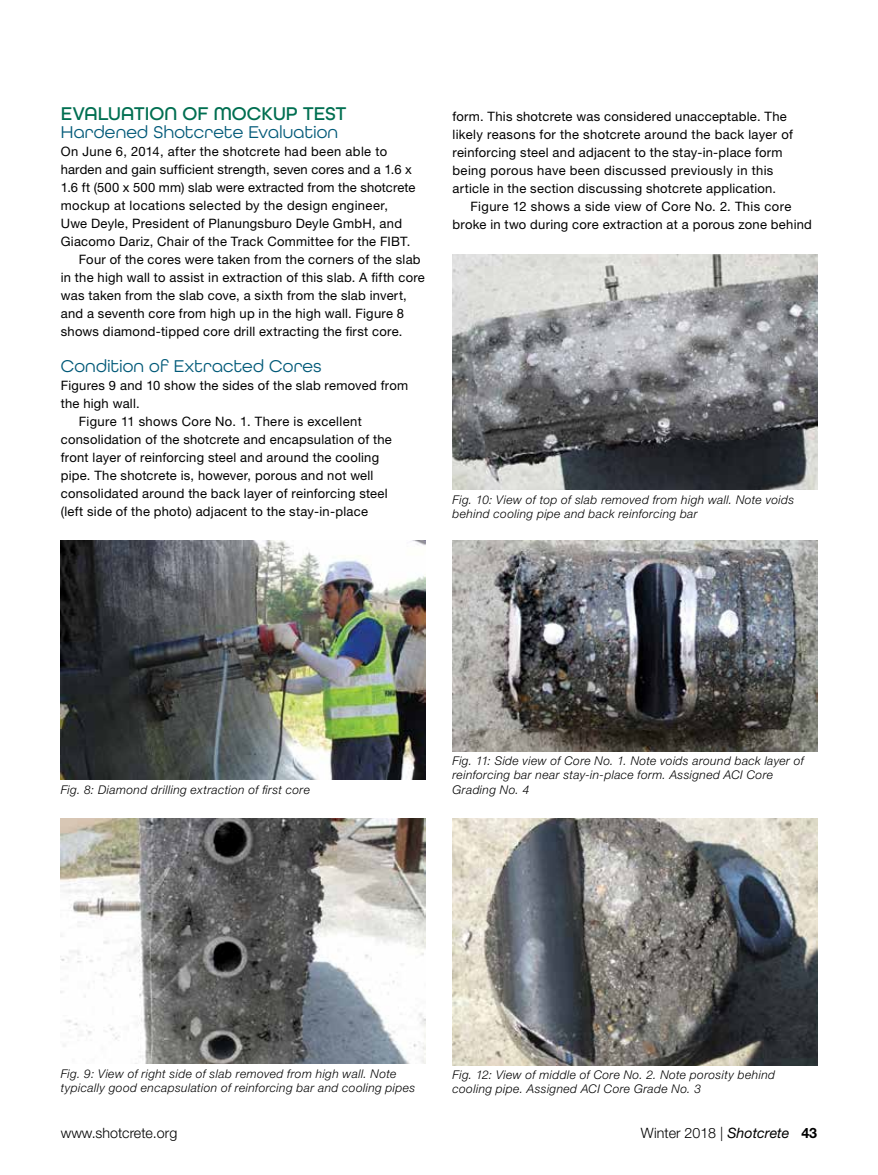
<style>
.page{position:relative;width:878px;height:1175px;background:#fff}
.page>*{position:absolute;margin:0;border:0;box-sizing:border-box;transform-origin:0 0}
.t1{font:500 19.5px "All Round Gothic";color:#006f51}
.t2{font:18px "All Round Gothic";letter-spacing:.01em;color:#005978}
.t3{font:300 14.25px "Helvetica Neue LT Std";color:#000}
.t4{font:12.9px/18px "Helvetica Neue LT Std";letter-spacing:.02em;color:#000}
.t5{font:italic 300 12px/14.4px "Helvetica Neue LT Std";letter-spacing:.035em;color:#000}
.s1{font-weight:400;font-style:italic}
.s2{font-weight:700}
</style>
<div class="page">
<img style="left:61px;top:540px;width:364px;height:239px">
<img style="left:61px;top:818px;width:364px;height:245px">
<img style="left:452px;top:254px;width:365px;height:235px">
<img style="left:452px;top:540px;width:365px;height:212px">
<img style="left:452px;top:818px;width:365px;height:247px">
<h1 class="t1" style="left:61px;top:102px;width:287px">EVALUATION OF MOCKUP TEST</h1>
<h2 class="t2" style="left:61px;top:121px;width:279px">Hardened Shotcrete Evaluation</h2>
<p class="t4" style="left:61px;top:142px;width:328px">On June 6, 2014, after the shotcrete had been able to</p>
<p class="t4" style="left:61px;top:160px;width:353px">harden and gain sufficient strength, seven cores and a 1.6 x</p>
<p class="t4" style="left:61px;top:178px;width:356px">1.6 ft (500 x 500 mm) slab were extracted from the shotcrete</p>
<p class="t4" style="left:61px;top:196px;width:329px">mockup at locations selected by the design engineer,</p>
<p class="t4" style="left:61px;top:214px;width:343px">Uwe Deyle, President of Planungsburo Deyle GmbH, and</p>
<p class="t4" style="left:61px;top:232px;width:351px">Giacomo Dariz, Chair of the Track Committee for the FIBT.</p>
<p class="t4" style="left:79px;top:250px;width:343px">Four of the cores were taken from the corners of the slab</p>
<p class="t4" style="left:61px;top:268px;width:365px">in the high wall to assist in extraction of this slab. A fifth core</p>
<p class="t4" style="left:61px;top:286px;width:347px">was taken from the slab cove, a sixth from the slab invert,</p>
<p class="t4" style="left:61px;top:304px;width:345px">and a seventh core from high up in the high wall. Figure 8</p>
<p class="t4" style="left:61px;top:322px;width:343px">shows diamond-tipped core drill extracting the first core.</p>
<h2 class="t2" style="left:61px;top:355px;width:262px">Condition of Extracted Cores</h2>
<p class="t4" style="left:61px;top:376px;width:349px">Figures 9 and 10 show the sides of the slab removed from</p>
<p class="t4" style="left:61px;top:394px;width:80px">the high wall.</p>
<p class="t4" style="left:79px;top:412px;width:284px">Figure 11 shows Core No. 1. There is excellent</p>
<p class="t4" style="left:61px;top:430px;width:332px">consolidation of the shotcrete and encapsulation of the</p>
<p class="t4" style="left:61px;top:448px;width:320px">front layer of reinforcing steel and around the cooling</p>
<p class="t4" style="left:61px;top:466px;width:314px">pipe. The shotcrete is, however, porous and not well</p>
<p class="t4" style="left:61px;top:484px;width:328px">consolidated around the back layer of reinforcing steel</p>
<p class="t4" style="left:61px;top:502px;width:309px">(left side of the photo) adjacent to the stay-in-place</p>
<p class="t4" style="left:452px;top:107px;width:342px">form. This shotcrete was considered unacceptable. The likely reasons for the shotcrete around the back layer of reinforcing steel and adjacent to the stay-in-place form being porous have been discussed previously in this article in the section discussing shotcrete application.</p>
<p class="t4" style="left:452px;top:197px;width:361px;text-align:center">Figure 12 shows a side view of Core No. 2. This core<br>broke in two during core extraction at a porous zone behind</p>
<p class="t5" style="left:452px;top:492px;width:343px">Fig. 10: View of top of slab removed from high wall. Note voids behind cooling pipe and back reinforcing bar</p>
<p class="t5" style="left:61px;top:782px;width:251px">Fig. 8: Diamond drilling extraction of first core</p>
<p class="t5" style="left:452px;top:753px;width:353px">Fig. 11: Side view of Core No. 1. Note voids around back layer of reinforcing bar near stay-in-place form. Assigned ACI Core<br>Grading No. 4</p>
<p class="t5" style="left:61px;top:1066px;width:356px">Fig. 9: View of right side of slab removed from high wall. Note typically good encapsulation of reinforcing bar and cooling pipes</p>
<p class="t5" style="left:452px;top:1067px;width:324px">Fig. 12: View of middle of Core No. 2. Note porosity behind cooling pipe. Assigned ACI Core Grade No. 3</p>
<p class="t3" style="left:61px;top:1124px;width:118px">www.shotcrete.org</p>
<p class="t3" style="left:641px;top:1124px;width:178px">Winter 2018 | <span class="s1">Shotcrete</span> <span class="s2">43</span></p>
</div>
